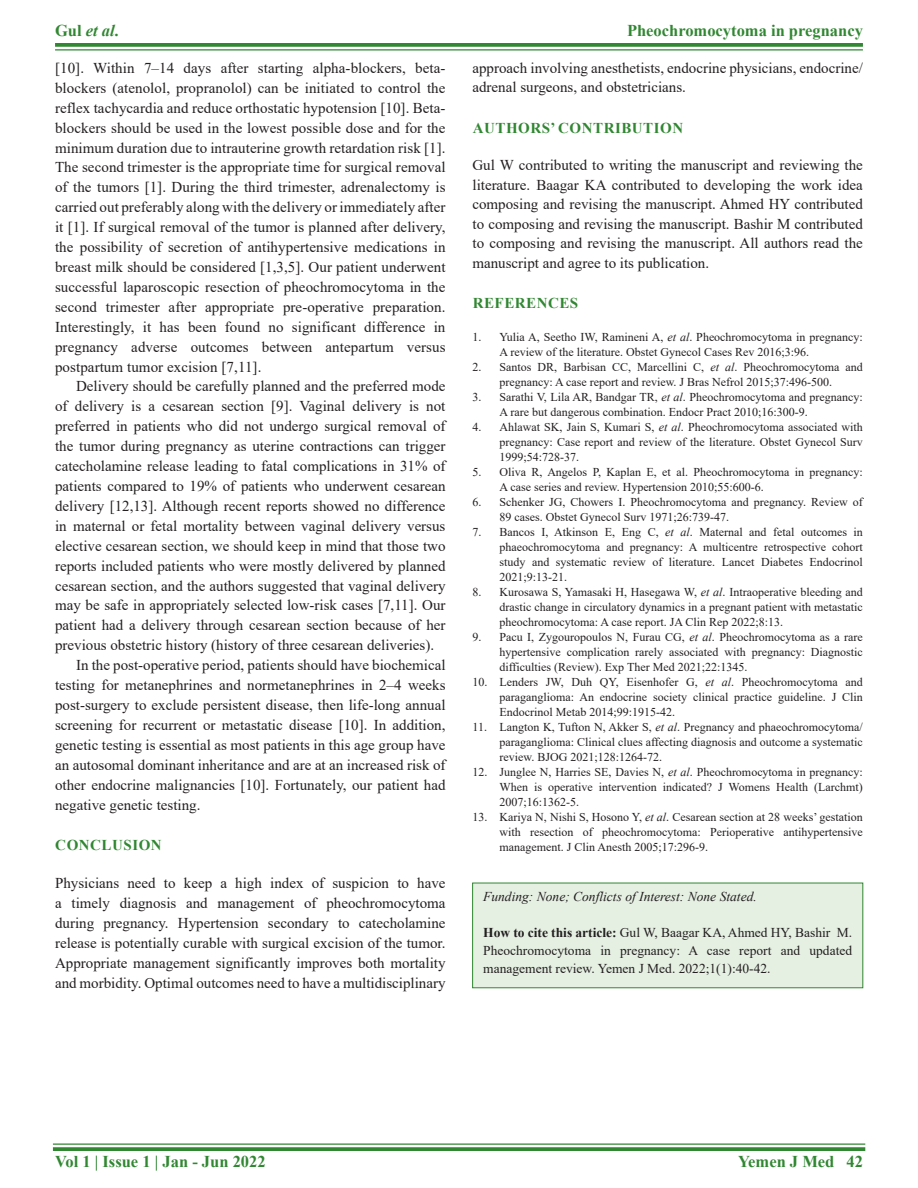
<style>
.page{position:relative;width:918px;height:1188px;background:#fff}
.page>*{position:absolute;margin:0;border:0;box-sizing:border-box;transform-origin:0 0}
.RF{font:700 16.5px "Times New Roman";color:#318732}
.TX{font:15px/20px "Times New Roman";color:#231f20;text-align:justify}
.TXFL{font:15px/19.5px "Times New Roman";color:#231f20;text-align:justify}
.t1{font:700 15px "Times New Roman";letter-spacing:.035em;color:#318732}
.HTC{font:13.5px/18px "Times New Roman";color:#231f20;text-align:justify}
.HTC-2{font:italic 13.5px "Times New Roman";color:#231f20}
.REF{font:12px/15px "Times New Roman";color:#231f20;text-align:justify}
.s1{font-style:italic}
.s2{font-weight:700}
</style>
<div class="page">
<svg style="left:55px;top:43px;width:808px;height:4px;background:#3d8e3e"></svg>
<hr style="left:55px;top:49px;width:808px;height:2px;background:#318732">
<hr style="left:53px;top:1143px;width:812px;height:2px;background:#318732">
<svg style="left:53px;top:1147px;width:812px;height:4px;background:#3d8e3e"></svg>
<div style="left:473px;top:883px;width:390px;height:105px;background:#e5efe2"></div>
<div style="left:473px;top:883px;width:390px;height:105px;border:1px solid #318732"></div>
<p class="RF" style="left:55px;top:18px;width:65px">Gul <span class="s1">et al</span>.</p>
<p class="RF" style="left:627px;top:18px;width:237px">Pheochromocytoma in pregnancy</p>
<p class="TX" style="left:55px;top:57px;width:392px">[10]. Within 7–14 days after starting alpha-blockers, beta&shy;blockers (atenolol, propranolol) can be initiated to control the reflex tachycardia and reduce orthostatic hypotension [10]. Beta&shy;blockers should be used in the lowest possible dose and for the minimum duration due to intrauterine growth retardation risk [1].<br>The second trimester is the appropriate time for surgical removal of the tumors [1]. During the third trimester, adrenalectomy is carried out preferably along with the delivery or immediately after it [1]. If surgical removal of the tumor is planned after delivery, the possibility of secretion of antihypertensive medications in breast milk should be considered [1,3,5]. Our patient underwent successful laparoscopic resection of pheochromocytoma in the second trimester after appropriate pre-operative preparation.<br>Interestingly, it has been found no significant difference in pregnancy adverse outcomes between antepartum versus postpartum tumor excision [7,11].</p>
<p class="TX" style="left:55px;top:376px;width:392px;text-indent:21px">Delivery should be carefully planned and the preferred mode of delivery is a cesarean section [9]. Vaginal delivery is not preferred in patients who did not undergo surgical removal of the tumor during pregnancy as uterine contractions can trigger catecholamine release leading to fatal complications in 31% of patients compared to 19% of patients who underwent cesarean delivery [12,13]. Although recent reports showed no difference in maternal or fetal mortality between vaginal delivery versus elective cesarean section, we should keep in mind that those two reports included patients who were mostly delivered by planned cesarean section, and the authors suggested that vaginal delivery may be safe in appropriately selected low-risk cases [7,11]. Our patient had a delivery through cesarean section because of her previous obstetric history (history of three cesarean deliveries).</p>
<p class="TX" style="left:55px;top:655px;width:392px;text-indent:21px">In the post-operative period, patients should have biochemical testing for metanephrines and normetanephrines in 2–4 weeks post-surgery to exclude persistent disease, then life-long annual screening for recurrent or metastatic disease [10]. In addition, genetic testing is essential as most patients in this age group have an autosomal dominant inheritance and are at an increased risk of other endocrine malignancies [10]. Fortunately, our patient had negative genetic testing.</p>
<h1 class="t1" style="left:55px;top:835px;width:108px">CONCLUSION</h1>
<p class="TXFL" style="left:55px;top:873px;width:392px;line-height:20px">Physicians need to keep a high index of suspicion to have a timely diagnosis and management of pheochromocytoma during pregnancy. Hypertension secondary to catecholamine release is potentially curable with surgical excision of the tumor.<br>Appropriate management significantly improves both mortality and morbidity. Optimal outcomes need to have a multidisciplinary</p>
<p class="TXFL" style="left:472px;top:58px;width:392px">approach involving anesthetists, endocrine physicians, endocrine/ adrenal surgeons, and obstetricians.</p>
<h1 class="t1" style="left:473px;top:117px;width:212px">AUTHORS’ CONTRIBUTION</h1>
<p class="TXFL" style="left:472px;top:155px;width:392px">Gul W contributed to writing the manuscript and reviewing the literature. Baagar KA contributed to developing the work idea composing and revising the manuscript. Ahmed HY contributed to composing and revising the manuscript. Bashir M contributed to composing and revising the manuscript. All authors read the manuscript and agree to its publication.</p>
<h1 class="t1" style="left:473px;top:293px;width:107px">REFERENCES</h1>
<p class="REF" style="left:500px;top:330px;width:365px;text-indent:-27px">1. Yulia A, Seetho IW, Ramineni A, <span class="s1">et al</span>. Pheochromocytoma in pregnancy:<br>A review of the literature. Obstet Gynecol Cases Rev 2016;3:96.</p>
<p class="REF" style="left:472px;top:360px;width:392px;text-align:center">2. Santos DR, Barbisan CC, Marcellini C, <span class="s1">et al</span>. Pheochromocytoma and pregnancy: A case report and review. J Bras Nefrol 2015;37:496-500.</p>
<p class="REF" style="left:500px;top:390px;width:365px;text-indent:-27px">3. Sarathi V, Lila AR, Bandgar TR, <span class="s1">et al</span>. Pheochromocytoma and pregnancy:<br>A rare but dangerous combination. Endocr Pract 2010;16:300-9.</p>
<p class="REF" style="left:500px;top:420px;width:365px;text-indent:-27px">4. Ahlawat SK, Jain S, Kumari S, <span class="s1">et al</span>. Pheochromocytoma associated with pregnancy: Case report and review of the literature. Obstet Gynecol Surv 1999;54:728-37.</p>
<p class="REF" style="left:500px;top:465px;width:365px;text-indent:-27px">5. Oliva R, Angelos P, Kaplan E, et al. Pheochromocytoma in pregnancy:<br>A case series and review. Hypertension 2010;55:600-6.</p>
<p class="REF" style="left:500px;top:495px;width:365px;text-indent:-27px">6. Schenker JG, Chowers I. Pheochromocytoma and pregnancy. Review of<br>89 cases. Obstet Gynecol Surv 1971;26:739-47.</p>
<p class="REF" style="left:500px;top:525px;width:365px;text-indent:-27px">7. Bancos I, Atkinson E, Eng C, <span class="s1">et al</span>. Maternal and fetal outcomes in phaeochromocytoma and pregnancy: A multicentre retrospective cohort study and systematic review of literature. Lancet Diabetes Endocrinol 2021;9:13-21.</p>
<p class="REF" style="left:500px;top:585px;width:365px;text-indent:-27px">8. Kurosawa S, Yamasaki H, Hasegawa W, <span class="s1">et al</span>. Intraoperative bleeding and drastic change in circulatory dynamics in a pregnant patient with metastatic pheochromocytoma: A case report. JA Clin Rep 2022;8:13.</p>
<p class="REF" style="left:500px;top:630px;width:365px;text-indent:-27px">9. Pacu I, Zygouropoulos N, Furau CG, <span class="s1">et al</span>. Pheochromocytoma as a rare hypertensive complication rarely associated with pregnancy: Diagnostic difficulties (Review). Exp Ther Med 2021;22:1345.</p>
<p class="REF" style="left:500px;top:675px;width:365px;text-indent:-27px">10. Lenders JW, Duh QY, Eisenhofer G, <span class="s1">et al</span>. Pheochromocytoma and paraganglioma: An endocrine society clinical practice guideline. J Clin Endocrinol Metab 2014;99:1915-42.</p>
<p class="REF" style="left:500px;top:720px;width:365px;text-indent:-27px">11. Langton K, Tufton N, Akker S, <span class="s1">et al</span>. Pregnancy and phaeochromocytoma/ paraganglioma: Clinical clues affecting diagnosis and outcome a systematic review. BJOG 2021;128:1264-72.</p>
<p class="REF" style="left:500px;top:765px;width:365px;text-indent:-27px">12. Junglee N, Harries SE, Davies N, <span class="s1">et al</span>. Pheochromocytoma in pregnancy:<br>When is operative intervention indicated? J Womens Health (Larchmt)<br>2007;16:1362-5.</p>
<p class="REF" style="left:500px;top:810px;width:365px;text-indent:-27px">13. Kariya N, Nishi S, Hosono Y, <span class="s1">et al</span>. Cesarean section at 28 weeks’ gestation with resection of pheochromocytoma: Perioperative antihypertensive management. J Clin Anesth 2005;17:296-9.</p>
<p class="HTC-2" style="left:483px;top:887px;width:275px">Funding: None; Conflicts of Interest: None Stated.</p>
<p class="HTC" style="left:483px;top:923px;width:370px"><span class="s2">How to cite this article:</span> Gul W, Baagar KA, Ahmed HY, Bashir M.<br>Pheochromocytoma in pregnancy: A case report and updated management review. Yemen J Med. 2022;1(1):40-42.</p>
<p class="RF" style="left:55px;top:1150px;width:212px">Vol 1 | Issue 1 | Jan - Jun 2022</p>
<p class="RF" style="left:738px;top:1150px;width:126px">Yemen J Med 42</p>
</div>
